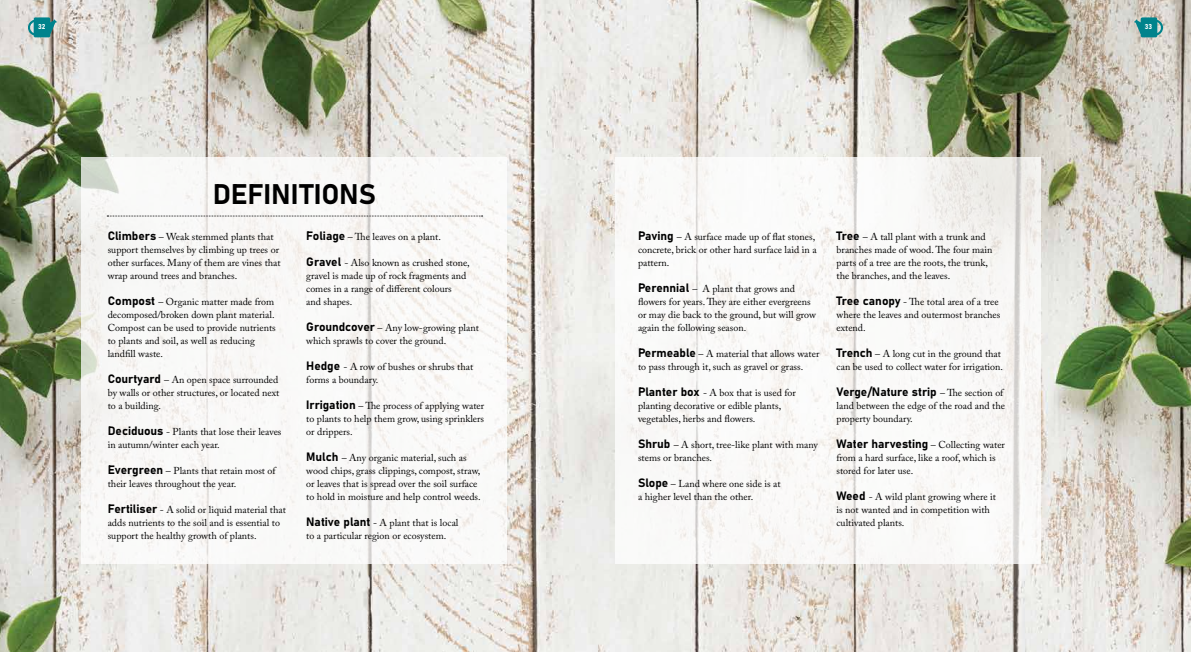
<style>
.page{position:relative;width:1191px;height:652px;background:#fff}
.page>*{position:absolute;margin:0;border:0;box-sizing:border-box;transform-origin:0 0}
.t1{font:28px "Bahnschrift";color:#000}
.t2{font:12px "Bahnschrift";color:#000}
.t3{font:10px/13px "Adobe Caslon Pro";color:#000}
.t4{font:7px "Bahnschrift";color:#fff}
.s1{font-family:"Bahnschrift";font-size:12px}
.s2{font-family:"Adobe Caslon Pro";font-size:10px}
</style>
<div class="page">
<img style="left:0;top:0;width:1191px;height:652px">
<svg style="left:28px;top:17px;width:29px;height:20px"></svg>
<div style="left:81px;top:157px;width:426px;height:407px;background:#f9f9f8"></div>
<svg style="left:107px;top:216px;width:376px;height:1px"></svg>
<svg style="left:1133px;top:17px;width:30px;height:20px"></svg>
<svg style="left:615px;top:157px;width:425px;height:407px"></svg>
<p class="t4" style="left:38px;top:22px;width:9px">32</p>
<h1 class="t1" style="left:213px;top:173px;width:165px">DEFINITIONS</h1>
<p class="t3" style="left:108px;top:230px;width:174px"><span class="s1">Climbers</span> – Weak stemmed plants that support themselves by climbing up trees or other surfaces. Many of them are vines that wrap around trees and branches.</p>
<p class="t3" style="left:108px;top:295px;width:169px"><span class="s1">Compost</span> – Organic matter made from decomposed/broken down plant material.<br>Compost can be used to provide nutrients to plants and soil, as well as reducing landfill waste.</p>
<p class="t3" style="left:108px;top:373px;width:173px;text-align:justify"><span class="s1">Courtyard</span> – An open space surrounded by walls or other structures, or located next to a building.</p>
<p class="t3" style="left:108px;top:425px;width:175px"><span class="s1">Deciduous</span> - Plants that lose their leaves in autumn/winter each year.</p>
<p class="t3" style="left:108px;top:464px;width:169px"><span class="s1">Evergreen</span> – Plants that retain most of their leaves throughout the year.</p>
<p class="t3" style="left:108px;top:503px;width:180px"><span class="s1">Fertiliser</span> - A solid or liquid material that adds nutrients to the soil and is essential to support the healthy growth of plants.</p>
<p class="t3" style="left:306px;top:230px;width:136px"><span class="s1">Foliage</span> – The leaves on a plant.</p>
<p class="t3" style="left:306px;top:256px;width:165px"><span class="s1">Gravel</span> - Also known as crushed stone, gravel is made up of rock fragments and comes in a range of different colours<br>and shapes.</p>
<p class="t3" style="left:306px;top:321px;width:174px"><span class="s1">Groundcover</span> – Any low-growing plant which sprawls to cover the ground.</p>
<p class="t3" style="left:306px;top:360px;width:169px"><span class="s1">Hedge</span> - A row of bushes or shrubs that forms a boundary.</p>
<p class="t3" style="left:306px;top:399px;width:179px;text-align:justify"><span class="s1">Irrigation</span> – The process of applying water to plants to help them grow, using sprinklers or drippers.</p>
<p class="t3" style="left:306px;top:451px;width:176px"><span class="s1">Mulch</span> – Any organic material, such as wood chips, grass clippings, compost, straw, or leaves that is spread over the soil surface to hold in moisture and help control weeds.</p>
<p class="t3" style="left:306px;top:516px;width:154px"><span class="s1">Native plant</span> - A plant that is local to a particular region or ecosystem.</p>
<p class="t3" style="left:638px;top:230px;width:180px"><span class="s1">Paving</span> – A surface made up of flat stones, concrete, brick or other hard surface laid in a pattern.</p>
<p class="t3" style="left:638px;top:282px;width:179px"><span class="s1">Perennial</span> – A plant that grows and flowers for years. They are either evergreens or may die back to the ground, but will grow again the following season.</p>
<p class="t3" style="left:638px;top:347px;width:183px"><span class="s1">Permeable</span> – A material that allows water to pass through it, such as gravel or grass.</p>
<p class="t3" style="left:638px;top:386px;width:159px"><span class="s1">Planter box</span> - A box that is used for planting decorative or edible plants, vegetables, herbs and flowers.</p>
<p class="t3" style="left:638px;top:438px;width:181px"><span class="s1">Shrub</span> – A short, tree-like plant with many stems or branches.</p>
<p class="t3" style="left:638px;top:477px;width:144px"><span class="s1">Slope</span> – Land where one side is at a higher level than the other.</p>
<p class="t3" style="left:836px;top:230px;width:157px"><span class="s1">Tree</span> – A tall plant with a trunk and branches made of wood. The four main parts of a tree are the roots, the trunk, the branches, and the leaves.</p>
<p class="t3" style="left:836px;top:295px;width:165px"><span class="s1">Tree canopy</span> - The total area of a tree where the leaves and outermost branches extend.</p>
<p class="t3" style="left:836px;top:347px;width:168px"><span class="s1">Trench</span> – A long cut in the ground that can be used to collect water for irrigation.</p>
<p class="t2" style="left:836px;top:382px;width:168px">Verge/Nature strip <span class="s2">– The section of</span></p>
<p class="t3" style="left:836px;top:399px;width:170px">land between the edge of the road and the property boundary.</p>
<p class="t3" style="left:836px;top:438px;width:170px"><span class="s1">Water harvesting</span> – Collecting water from a hard surface, like a roof, which is stored for later use.</p>
<p class="t3" style="left:836px;top:490px;width:161px"><span class="s1">Weed</span> - A wild plant growing where it is not wanted and in competition with cultivated plants.</p>
<p class="t4" style="left:1144px;top:22px;width:9px">33</p>
</div>
